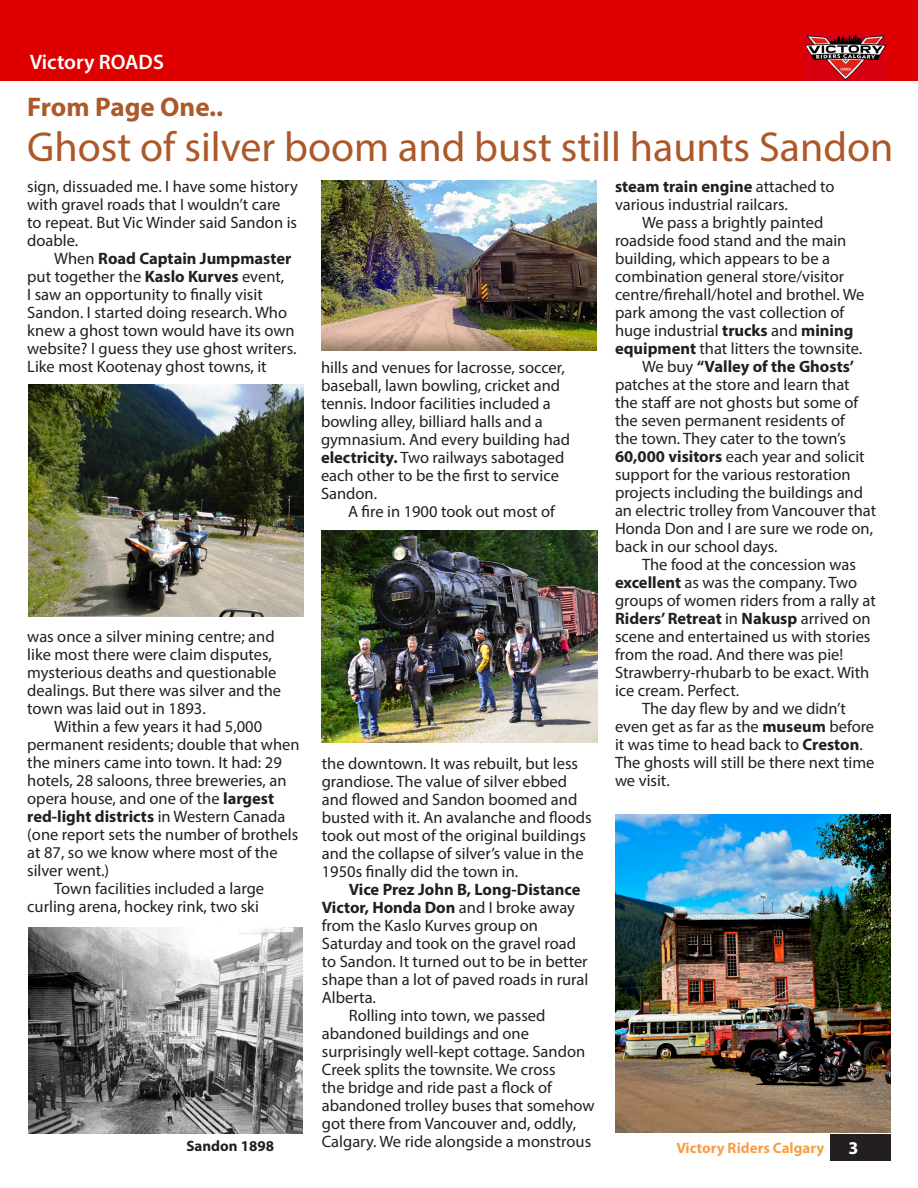
<style>
.page{position:relative;width:918px;height:1188px;background:#fff}
.page>*{position:absolute;margin:0;border:0;box-sizing:border-box;transform-origin:0 0}
.Head_2{font:42px "Myriad Pro";color:#ab592a}
.Head_2-2{font:700 27px "Myriad Pro";color:#ab592a}
.Subheading{font:600 21px "Myriad Pro";color:#fff}
.t1{font:700 18px "Myriad Pro";color:#fff}
.t2{font:16.5px/18px "Myriad Pro";color:#231f20}
.t3{font:700 15px "Myriad Pro";color:#f89f44}
.Body{font:700 15px "Myriad Pro";color:#231f20}
.s1{font-weight:700}
</style>
<div class="page">
<div style="left:831px;top:1134px;width:60px;height:27px;background:#231f20"></div>
<div style="left:0;top:0;width:918px;height:80px;background:#de0000"></div>
<img style="left:805px;top:32px;width:82px;height:48px">
<img style="left:28px;top:928px;width:275px;height:206px">
<img style="left:321px;top:531px;width:276px;height:211px">
<img style="left:321px;top:180px;width:276px;height:171px">
<img style="left:28px;top:384px;width:275px;height:232px">
<img style="left:616px;top:814px;width:274px;height:319px">
<p class="Subheading" style="left:30px;top:48px;width:136px">Victory ROADS</p>
<p class="Head_2-2" style="left:27px;top:90px;width:198px">From Page One..</p>
<p class="Head_2" style="left:27px;top:121px;width:868px">Ghost of silver boom and bust still haunts Sandon</p>
<p class="t2" style="left:27px;top:178px;width:272px">sign, dissuaded me. I have some history with gravel roads that I wouldn’t care to repeat. But Vic Winder said Sandon is doable.</p>
<p class="t2" style="left:27px;top:250px;width:271px;text-indent:27px">When <span class="s1">Road Captain Jumpmaster </span>put together the <span class="s1">Kaslo Kurves</span> event,<br>I saw an opportunity to finally visit Sandon. I started doing research. Who knew a ghost town would have its own website? I guess they use ghost writers.<br>Like most Kootenay ghost towns, it</p>
<p class="t2" style="left:615px;top:178px;width:221px"><span class="s1">steam train engine</span> attached to various industrial railcars.</p>
<p class="t2" style="left:615px;top:214px;width:251px;text-indent:27px">We pass a brightly painted roadside food stand and the main building, which appears to be a combination general store/visitor centre/firehall/hotel and brothel. We park among the vast collection of huge industrial <span class="s1">trucks</span> and <span class="s1">mining equipment</span> that litters the townsite.</p>
<p class="t2" style="left:615px;top:358px;width:263px;text-indent:27px">We buy <span class="s1">“Valley of the Ghosts’ </span>patches at the store and learn that the staff are not ghosts but some of the seven permanent residents of<br>the town. They cater to the town’s <span class="s1">60,000 visitors</span> each year and solicit support for the various restoration projects including the buildings and an electric trolley from Vancouver that Honda Don and I are sure we rode on, back in our school days.</p>
<p class="t2" style="left:615px;top:556px;width:262px;text-indent:27px">The food at the concession was <span class="s1">excellent</span> as was the company. Two groups of women riders from a rally at<br><span class="s1">Riders’ Retreat</span> in <span class="s1">Nakusp</span> arrived on scene and entertained us with stories from the road. And there was pie!<br>Strawberry-rhubarb to be exact. With ice cream. Perfect.</p>
<p class="t2" style="left:615px;top:700px;width:261px;text-indent:27px">The day flew by and we didn’t even get as far as the <span class="s1">museum</span> before it was time to head back to <span class="s1">Creston</span>.<br>The ghosts will still be there next time we visit.</p>
<p class="t2" style="left:321px;top:358px;width:251px">hills and venues for lacrosse, soccer, baseball, lawn bowling, cricket and tennis. Indoor facilities included a bowling alley, billiard halls and a gymnasium. And every building had <span class="s1">electricity.</span> Two railways sabotaged each other to be the first to service Sandon.</p>
<p class="t2" style="left:348px;top:502px;width:209px">A fire in 1900 took out most of</p>
<p class="t2" style="left:27px;top:628px;width:255px">was once a silver mining centre; and like most there were claim disputes, mysterious deaths and questionable dealings. But there was silver and the town was laid out in 1893.</p>
<p class="t2" style="left:27px;top:718px;width:274px;text-indent:27px">Within a few years it had 5,000 permanent residents; double that when the miners came into town. It had: 29 hotels, 28 saloons, three breweries, an opera house, and one of the <span class="s1">largest red-light districts</span> in Western Canada (one report sets the number of brothels at 87, so we know where most of the silver went.)</p>
<p class="t2" style="left:27px;top:880px;width:238px;text-indent:27px">Town facilities included a large curling arena, hockey rink, two ski</p>
<p class="t2" style="left:322px;top:755px;width:271px">the downtown. It was rebuilt, but less grandiose. The value of silver ebbed and flowed and Sandon boomed and busted with it. An avalanche and floods took out most of the original buildings and the collapse of silver’s value in the 1950s finally did the town in.</p>
<p class="t2" style="left:322px;top:881px;width:268px;text-indent:27px"><span class="s1">Vice Prez John B, Long-Distance<br>Victor, Honda Don</span> and I broke away from the Kaslo Kurves group on<br>Saturday and took on the gravel road to Sandon. It turned out to be in better shape than a lot of paved roads in rural<br>Alberta.</p>
<p class="t2" style="left:322px;top:1007px;width:274px;text-indent:27px">Rolling into town, we passed abandoned buildings and one surprisingly well-kept cottage. Sandon Creek splits the townsite. We cross<br>the bridge and ride past a flock of abandoned trolley buses that somehow got there from Vancouver and, oddly, Calgary. We ride alongside a monstrous</p>
<p class="Body" style="left:186px;top:1136px;width:89px">Sandon 1898</p>
<p class="t3" style="left:676px;top:1138px;width:149px">Victory Riders Calgary</p>
<p class="t1" style="left:849px;top:1136px;width:11px">3</p>
</div>
